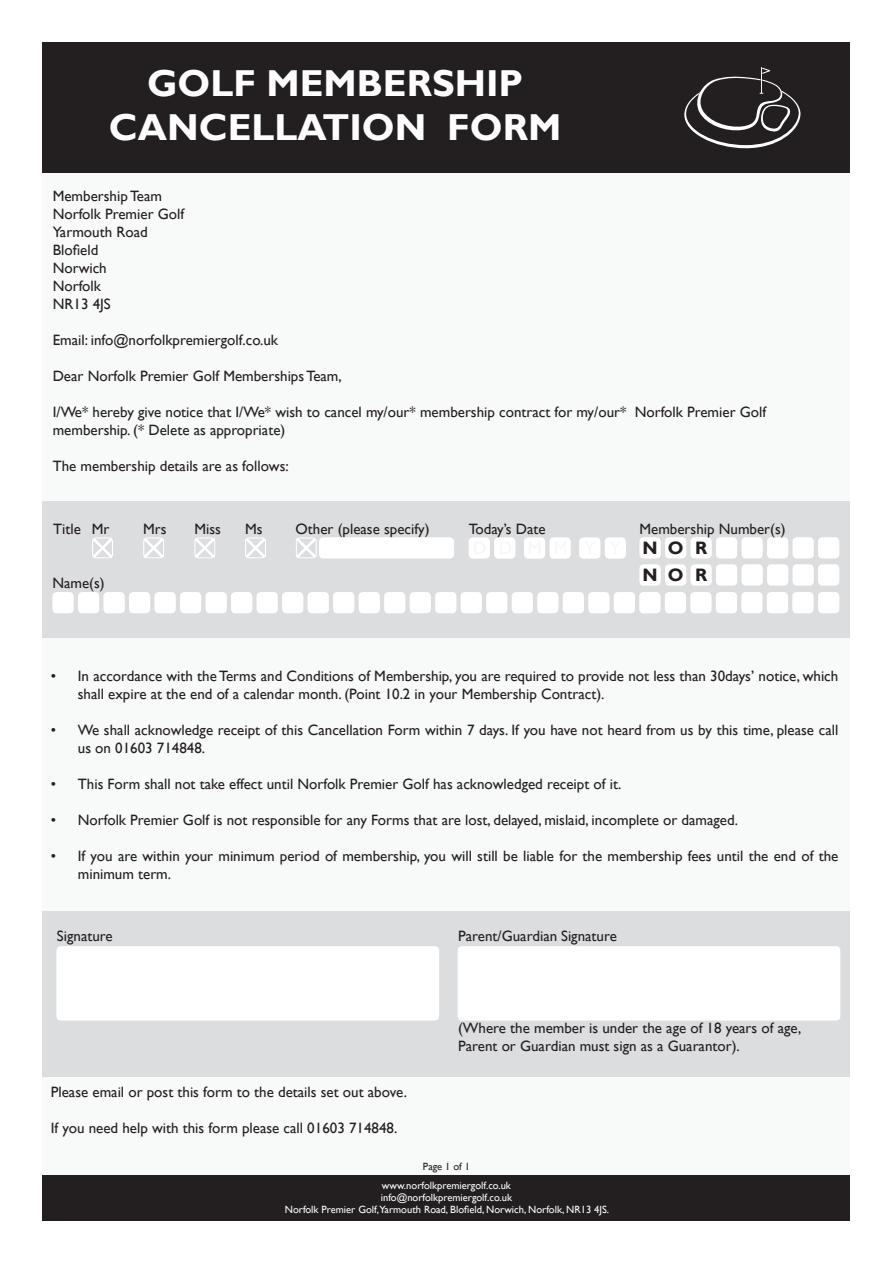
<style>
.page{position:relative;width:893px;height:1263px;background:#fff}
.page>*{position:absolute;margin:0;border:0;box-sizing:border-box;transform-origin:0 0}
.t1{font:700 37.5px "Gill Sans";color:#fff}
.t2{font:700 18px "Gill Sans";color:#231f20}
.t3{font:15px/18px "Gill Sans";color:#231f20}
.t4{font:10.5px/12px "Gill Sans";color:#fff;text-align:center}
.t5{font:10.5px "Gill Sans";color:#231f20}
</style>
<div class="page">
<div style="left:43px;top:43px;width:807px;height:130px;background:#231f20"></div>
<div style="left:43px;top:1175px;width:807px;height:45px;background:#231f20"></div>
<div style="left:43px;top:173px;width:807px;height:1002px;background:#f2f3f4"></div>
<svg style="left:684px;top:67px;width:117px;height:81px"></svg>
<div style="left:43px;top:502px;width:807px;height:136px;background:#dcdddf"></div>
<div style="left:52px;top:592px;width:22px;height:21px;background:#fff;border-radius:4px"></div>
<div style="left:78px;top:592px;width:21px;height:21px;background:#fff;border-radius:4px"></div>
<div style="left:103px;top:592px;width:22px;height:21px;background:#fff;border-radius:4px"></div>
<div style="left:129px;top:592px;width:21px;height:21px;background:#fff;border-radius:4px"></div>
<div style="left:154px;top:592px;width:22px;height:21px;background:#fff;border-radius:4px"></div>
<div style="left:180px;top:592px;width:21px;height:21px;background:#fff;border-radius:4px"></div>
<div style="left:206px;top:592px;width:21px;height:21px;background:#fff;border-radius:4px"></div>
<div style="left:231px;top:592px;width:21px;height:21px;background:#fff;border-radius:4px"></div>
<div style="left:257px;top:592px;width:21px;height:21px;background:#fff;border-radius:4px"></div>
<div style="left:282px;top:592px;width:21px;height:21px;background:#fff;border-radius:4px"></div>
<div style="left:308px;top:592px;width:21px;height:21px;background:#fff;border-radius:4px"></div>
<div style="left:333px;top:592px;width:21px;height:21px;background:#fff;border-radius:4px"></div>
<div style="left:359px;top:592px;width:21px;height:21px;background:#fff;border-radius:4px"></div>
<div style="left:384px;top:592px;width:21px;height:21px;background:#fff;border-radius:4px"></div>
<div style="left:410px;top:592px;width:21px;height:21px;background:#fff;border-radius:4px"></div>
<div style="left:435px;top:592px;width:21px;height:21px;background:#fff;border-radius:4px"></div>
<div style="left:461px;top:592px;width:21px;height:21px;background:#fff;border-radius:4px"></div>
<div style="left:486px;top:592px;width:21px;height:21px;background:#fff;border-radius:4px"></div>
<div style="left:512px;top:592px;width:21px;height:21px;background:#fff;border-radius:4px"></div>
<div style="left:537px;top:592px;width:21px;height:21px;background:#fff;border-radius:4px"></div>
<div style="left:563px;top:592px;width:21px;height:21px;background:#fff;border-radius:4px"></div>
<div style="left:588px;top:592px;width:21px;height:21px;background:#fff;border-radius:4px"></div>
<div style="left:614px;top:592px;width:21px;height:21px;background:#fff;border-radius:4px"></div>
<div style="left:639px;top:592px;width:21px;height:21px;background:#fff;border-radius:4px"></div>
<div style="left:665px;top:592px;width:21px;height:21px;background:#fff;border-radius:4px"></div>
<div style="left:690px;top:592px;width:21px;height:21px;background:#fff;border-radius:4px"></div>
<div style="left:716px;top:592px;width:21px;height:21px;background:#fff;border-radius:4px"></div>
<div style="left:741px;top:592px;width:22px;height:21px;background:#fff;border-radius:4px"></div>
<div style="left:767px;top:592px;width:21px;height:21px;background:#fff;border-radius:4px"></div>
<div style="left:792px;top:592px;width:22px;height:21px;background:#fff;border-radius:4px"></div>
<div style="left:818px;top:592px;width:21px;height:21px;background:#fff;border-radius:4px"></div>
<svg style="left:92px;top:537px;width:21px;height:21px"></svg>
<svg style="left:143px;top:537px;width:21px;height:21px"></svg>
<svg style="left:194px;top:537px;width:21px;height:21px"></svg>
<svg style="left:245px;top:537px;width:21px;height:21px"></svg>
<svg style="left:296px;top:537px;width:21px;height:21px"></svg>
<div style="left:319px;top:537px;width:135px;height:21px;background:#fff;border-radius:4px"></div>
<div style="left:639px;top:537px;width:22px;height:21px;background:#fff;border-radius:4px"></div>
<div style="left:639px;top:564px;width:22px;height:21px;background:#fff;border-radius:4px"></div>
<div style="left:665px;top:537px;width:21px;height:21px;background:#fff;border-radius:4px"></div>
<div style="left:665px;top:564px;width:21px;height:21px;background:#fff;border-radius:4px"></div>
<div style="left:690px;top:537px;width:22px;height:21px;background:#fff;border-radius:4px"></div>
<div style="left:690px;top:564px;width:22px;height:21px;background:#fff;border-radius:4px"></div>
<div style="left:716px;top:537px;width:21px;height:21px;background:#fff;border-radius:4px"></div>
<div style="left:716px;top:564px;width:21px;height:21px;background:#fff;border-radius:4px"></div>
<div style="left:741px;top:537px;width:22px;height:21px;background:#fff;border-radius:4px"></div>
<div style="left:741px;top:564px;width:22px;height:21px;background:#fff;border-radius:4px"></div>
<div style="left:767px;top:537px;width:21px;height:21px;background:#fff;border-radius:4px"></div>
<div style="left:767px;top:564px;width:21px;height:21px;background:#fff;border-radius:4px"></div>
<div style="left:818px;top:537px;width:21px;height:21px;background:#fff;border-radius:4px"></div>
<div style="left:818px;top:564px;width:21px;height:21px;background:#fff;border-radius:4px"></div>
<div style="left:792px;top:537px;width:22px;height:21px;background:#fff;border-radius:4px"></div>
<div style="left:792px;top:564px;width:22px;height:21px;background:#fff;border-radius:4px"></div>
<div style="left:469px;top:537px;width:21px;height:22px;background:#fff;border-radius:4px"></div>
<div style="left:494px;top:537px;width:21px;height:22px;background:#fff;border-radius:4px"></div>
<div style="left:524px;top:537px;width:21px;height:22px;background:#fff;border-radius:4px"></div>
<div style="left:549px;top:537px;width:22px;height:22px;background:#fff;border-radius:4px"></div>
<div style="left:579px;top:537px;width:21px;height:22px;background:#fff;border-radius:4px"></div>
<div style="left:605px;top:537px;width:21px;height:22px;background:#fff;border-radius:4px"></div>
<div style="left:43px;top:912px;width:807px;height:165px;background:#dcdddf"></div>
<div style="left:458px;top:946px;width:382px;height:74px;background:#fff;border-radius:4px"></div>
<div style="left:56px;top:946px;width:383px;height:74px;background:#fff;border-radius:4px"></div>
<p class="t1" style="left:147px;top:61px;width:377px">GOLF MEMBERSHIP</p>
<p class="t1" style="left:109px;top:105px;width:454px">CANCELLATION FORM</p>
<p class="t3" style="left:53px;top:187px;width:111px">Membership Team</p>
<p class="t3" style="left:53px;top:205px;width:133px">Norfolk Premier Golf</p>
<p class="t3" style="left:53px;top:223px;width:97px">Yarmouth Road</p>
<p class="t3" style="left:53px;top:241px;width:47px">Blofield</p>
<p class="t3" style="left:53px;top:259px;width:56px">Norwich</p>
<p class="t3" style="left:53px;top:277px;width:50px">Norfolk</p>
<p class="t3" style="left:53px;top:295px;width:60px">NR13 4JS</p>
<p class="t3" style="left:53px;top:331px;width:227px">Email: info@norfolkpremiergolf.co.uk</p>
<p class="t3" style="left:53px;top:367px;width:291px">Dear Norfolk Premier Golf Memberships Team,</p>
<p class="t3" style="left:53px;top:403px;width:715px">I/We* hereby give notice that I/We* wish to cancel my/our* membership contract for my/our* Norfolk Premier Golf membership. (* Delete as appropriate)</p>
<p class="t3" style="left:53px;top:457px;width:237px">The membership details are as follows:</p>
<p class="t3" style="left:53px;top:520px;width:29px">Title</p>
<p class="t3" style="left:92px;top:520px;width:19px">Mr</p>
<p class="t3" style="left:143px;top:520px;width:25px">Mrs</p>
<p class="t3" style="left:194px;top:520px;width:28px">Miss</p>
<p class="t3" style="left:245px;top:520px;width:19px">Ms</p>
<p class="t3" style="left:52px;top:574px;width:54px">Name(s)</p>
<p class="t3" style="left:296px;top:520px;width:135px">Other (please specify)</p>
<p class="t3" style="left:639px;top:520px;width:148px">Membership Number(s)</p>
<p class="t2" style="left:642px;top:537px;width:17px">N</p>
<p class="t2" style="left:642px;top:564px;width:17px">N</p>
<p class="t3" style="left:469px;top:520px;width:78px">Today’s Date</p>
<p class="t2" style="left:668px;top:537px;width:17px">O</p>
<p class="t2" style="left:668px;top:564px;width:17px">O</p>
<p class="t2" style="left:695px;top:537px;width:14px">R</p>
<p class="t2" style="left:695px;top:564px;width:14px">R</p>
<p class="t3" style="left:78px;top:667px;width:762px;text-indent:-27px">• In accordance with the Terms and Conditions of Membership, you are required to provide not less than 30days’ notice, which shall expire at the end of a calendar month. (Point 10.2 in your Membership Contract).</p>
<p class="t3" style="left:78px;top:721px;width:762px;text-indent:-27px">• We shall acknowledge receipt of this Cancellation Form within 7 days. If you have not heard from us by this time, please call us on 01603 714848.</p>
<p class="t3" style="left:51px;top:775px;width:572px">• This Form shall not take effect until Norfolk Premier Golf has acknowledged receipt of it.</p>
<p class="t3" style="left:51px;top:811px;width:689px">• Norfolk Premier Golf is not responsible for any Forms that are lost, delayed, mislaid, incomplete or damaged.</p>
<p class="t3" style="left:78px;top:847px;width:762px;text-indent:-27px">• If you are within your minimum period of membership, you will still be liable for the membership fees until the end of the minimum term.</p>
<p class="t3" style="left:57px;top:927px;width:57px">Signature</p>
<p class="t3" style="left:458px;top:927px;width:160px">Parent/Guardian Signature</p>
<p class="t3" style="left:51px;top:1083px;width:358px">Please email or post this form to the details set out above.</p>
<p class="t3" style="left:51px;top:1119px;width:348px">If you need help with this form please call 01603 714848.</p>
<p class="t3" style="left:458px;top:1019px;width:345px">(Where the member is under the age of 18 years of age,<br>Parent or Guardian must sign as a Guarantor).</p>
<p class="t5" style="left:423px;top:1160px;width:49px">Page 1 of 1</p>
<p class="t4" style="left:285px;top:1180px;width:326px">www.norfolkpremiergolf.co.uk<br>info@norfolkpremiergolf.co.uk<br>Norfolk Premier Golf,Yarmouth Road, Blofield, Norwich, Norfolk, NR13 4JS.</p>
</div>
